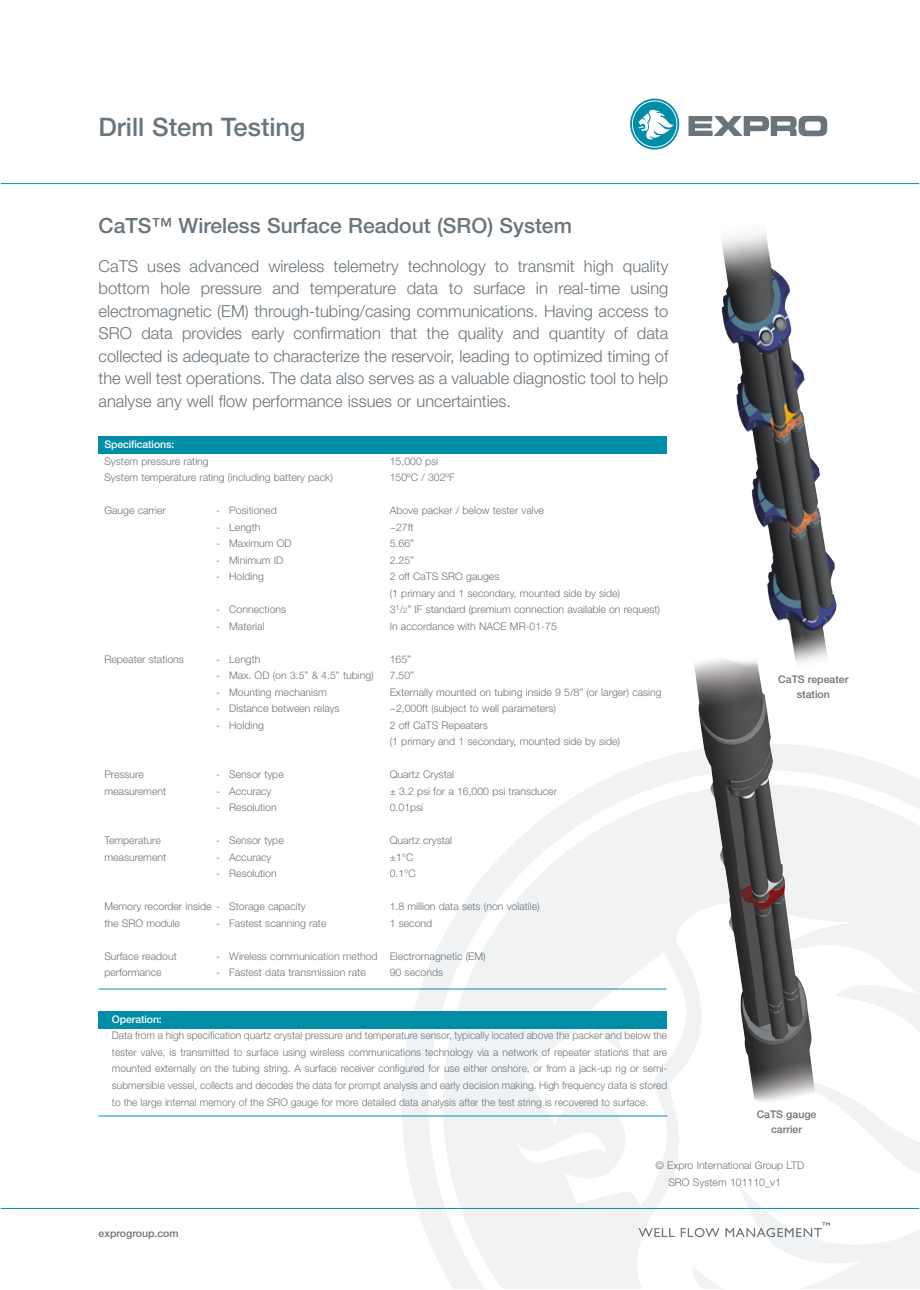
<style>
.page{position:relative;width:920px;height:1290px;background:#fff}
.page>*{position:absolute;margin:0;border:0;box-sizing:border-box;transform-origin:0 0}
.t1{font:500 25.5px "Helvetica Neue";color:#6a747b}
.t2{font:500 21px "Helvetica Neue";color:#6a747b}
.t3{font:300 16.5px/22.5px "Helvetica Neue";color:#6a747b;text-align:justify}
.t4{font:300 10.5px/16.5px "Helvetica Neue";color:#6a747b}
.t5{font:500 10.5px/15px "Helvetica Neue";color:#6a747b;text-align:center}
.t6{font:500 10.5px "Helvetica Neue";letter-spacing:-.01em;color:#fff}
.s1{font-size:7.5px}
</style>
<div class="page">
<svg style="left:402px;top:747px;width:517px;height:523px"></svg>
<svg style="left:443px;top:784px;width:476px;height:505px;fill:#f0f2f3"></svg>
<svg style="left:688px;top:116px;width:139px;height:20px"></svg>
<svg style="left:630px;top:99px;width:49px;height:51px"></svg>
<svg style="left:639px;top:1228px;width:36px;height:9px"></svg>
<svg style="left:681px;top:1228px;width:38px;height:9px"></svg>
<svg style="left:725px;top:1222px;width:105px;height:15px"></svg>
<hr style="left:1px;top:183px;width:918px;height:1px;background:#008da8">
<hr style="left:1px;top:1208px;width:918px;height:1px;background:#008da8">
<div style="left:99px;top:436px;width:568px;height:17px;background:#008da8"></div>
<hr style="left:99px;top:989px;width:568px;height:1px;background:#008da8">
<div style="left:99px;top:1011px;width:568px;height:17px;background:#008da8"></div>
<hr style="left:99px;top:1115px;width:568px;height:1px;background:#008da8">
<img style="left:721px;top:231px;width:116px;height:429px">
<img style="left:693px;top:648px;width:122px;height:457px">
<h1 class="t1" style="left:99px;top:118px;width:208px">Drill Stem Testing</h1>
<h2 class="t2" style="left:99px;top:218px;width:475px">CaTS™ Wireless Surface Readout (SRO) System</h2>
<p class="t3" style="left:99px;top:256px;width:571px">CaTS uses advanced wireless telemetry technology to transmit high quality bottom hole pressure and temperature data to surface in real-time using electromagnetic (EM) through-tubing/casing communications. Having access to SRO data provides early confirmation that the quality and quantity of data collected is adequate to characterize the reservoir, leading to optimized timing of the well test operations. The data also serves as a valuable diagnostic tool to help analyse any well flow performance issues or uncertainties.</p>
<p class="t6" style="left:104px;top:440px;width:71px">Specifications:</p>
<p class="t4" style="left:104px;top:453px;width:106px">System pressure rating</p>
<p class="t4" style="left:390px;top:453px;width:50px">15,000 psi</p>
<p class="t4" style="left:104px;top:470px;width:230px">System temperature rating (including battery pack)</p>
<p class="t4" style="left:390px;top:470px;width:66px">150ºC / 302ºF</p>
<p class="t4" style="left:104px;top:503px;width:63px">Gauge carrier</p>
<p class="t4" style="left:216px;top:503px;width:62px">- Positioned</p>
<p class="t4" style="left:390px;top:503px;width:156px">Above packer / below tester valve</p>
<p class="t4" style="left:216px;top:519px;width:46px">- Length</p>
<p class="t4" style="left:390px;top:519px;width:25px">~27ft</p>
<p class="t4" style="left:216px;top:536px;width:77px">- Maximum OD</p>
<p class="t4" style="left:390px;top:536px;width:26px">5.66”</p>
<p class="t4" style="left:216px;top:552px;width:69px">- Minimum ID</p>
<p class="t4" style="left:390px;top:552px;width:26px">2.25”</p>
<p class="t4" style="left:216px;top:569px;width:49px">- Holding</p>
<p class="t4" style="left:390px;top:569px;width:232px">2 off CaTS SRO gauges<br>(1 primary and 1 secondary, mounted side by side)</p>
<p class="t4" style="left:216px;top:602px;width:72px">- Connections</p>
<p class="t4" style="left:390px;top:602px;width:272px">3<sup>1</sup>/<span class="s1">2</span>” IF standard (premium connection available on request)</p>
<p class="t4" style="left:216px;top:618px;width:50px">- Material</p>
<p class="t4" style="left:390px;top:618px;width:169px">In accordance with NACE MR-01-75</p>
<p class="t4" style="left:104px;top:651px;width:81px">Repeater stations</p>
<p class="t4" style="left:216px;top:651px;width:46px">- Length</p>
<p class="t4" style="left:390px;top:651px;width:23px">165”</p>
<p class="t4" style="left:216px;top:668px;width:159px">- Max. OD (on 3.5” &amp; 4.5” tubing)</p>
<p class="t4" style="left:390px;top:668px;width:26px">7.50”</p>
<p class="t4" style="left:216px;top:684px;width:112px">- Mounting mechanism</p>
<p class="t4" style="left:390px;top:684px;width:273px">Externally mounted on tubing inside 9 5/8” (or larger) casing</p>
<p class="t4" style="left:216px;top:701px;width:125px">- Distance between relays</p>
<p class="t4" style="left:390px;top:701px;width:168px">~2,000ft (subject to well parameters)</p>
<p class="t4" style="left:216px;top:717px;width:49px">- Holding</p>
<p class="t4" style="left:390px;top:717px;width:232px">2 off CaTS Repeaters<br>(1 primary and 1 secondary, mounted side by side)</p>
<p class="t4" style="left:104px;top:767px;width:41px">Pressure</p>
<p class="t4" style="left:216px;top:767px;width:69px">- Sensor type</p>
<p class="t4" style="left:390px;top:767px;width:66px">Quartz Crystal</p>
<p class="t4" style="left:104px;top:783px;width:63px">measurement</p>
<p class="t4" style="left:216px;top:783px;width:57px">- Accuracy</p>
<p class="t4" style="left:390px;top:783px;width:169px">± 3.2 psi for a 16,000 psi transducer</p>
<p class="t4" style="left:216px;top:800px;width:62px">- Resolution</p>
<p class="t4" style="left:390px;top:800px;width:35px">0.01psi</p>
<p class="t4" style="left:104px;top:833px;width:58px">Temperature</p>
<p class="t4" style="left:216px;top:833px;width:69px">- Sensor type</p>
<p class="t4" style="left:390px;top:833px;width:64px">Quartz crystal</p>
<p class="t4" style="left:104px;top:849px;width:63px">measurement</p>
<p class="t4" style="left:216px;top:849px;width:57px">- Accuracy</p>
<p class="t4" style="left:390px;top:849px;width:25px">±1°C</p>
<p class="t4" style="left:216px;top:866px;width:62px">- Resolution</p>
<p class="t4" style="left:390px;top:866px;width:28px">0.1°C</p>
<p class="t4" style="left:104px;top:899px;width:203px">Memory recorder inside - Storage capacity</p>
<p class="t4" style="left:390px;top:899px;width:152px">1.8 million data sets (non volatile)</p>
<p class="t4" style="left:104px;top:915px;width:77px">the SRO module</p>
<p class="t4" style="left:216px;top:915px;width:112px">- Fastest scanning rate</p>
<p class="t4" style="left:390px;top:915px;width:44px">1 second</p>
<p class="t4" style="left:104px;top:948px;width:74px">Surface readout</p>
<p class="t4" style="left:216px;top:948px;width:271px">- Wireless communication method Electromagnetic (EM)</p>
<p class="t4" style="left:104px;top:965px;width:59px">performance</p>
<p class="t4" style="left:216px;top:965px;width:151px">- Fastest data transmission rate</p>
<p class="t4" style="left:390px;top:965px;width:55px">90 seconds</p>
<p class="t6" style="left:112px;top:1015px;width:51px">Operation:</p>
<p class="t4" style="left:112px;top:1028px;width:557px;text-align:justify">Data from a high specification quartz crystal pressure and temperature sensor, typically located above the packer and below the tester valve, is transmitted to surface using wireless communications technology via a network of repeater stations that are mounted externally on the tubing string. A surface receiver configured for use either onshore, or from a jack-up rig or semi&shy;submersible vessel, collects and decodes the data for prompt analysis and early decision making. High frequency data is stored to the large internal memory of the SRO gauge for more detailed data analysis after the test string is recovered to surface.</p>
<p class="t5" style="left:778px;top:672px;width:72px">CaTS repeater station</p>
<p class="t5" style="left:757px;top:1108px;width:61px">CaTS gauge carrier</p>
<p class="t5" style="left:99px;top:1226px;width:82px">exprogroup.com</p>
<p class="t4" style="left:668px;top:1158px;width:137px;text-indent:-13px">© Expro International Group LTD<br>SRO System 101110_v1</p>
</div>
